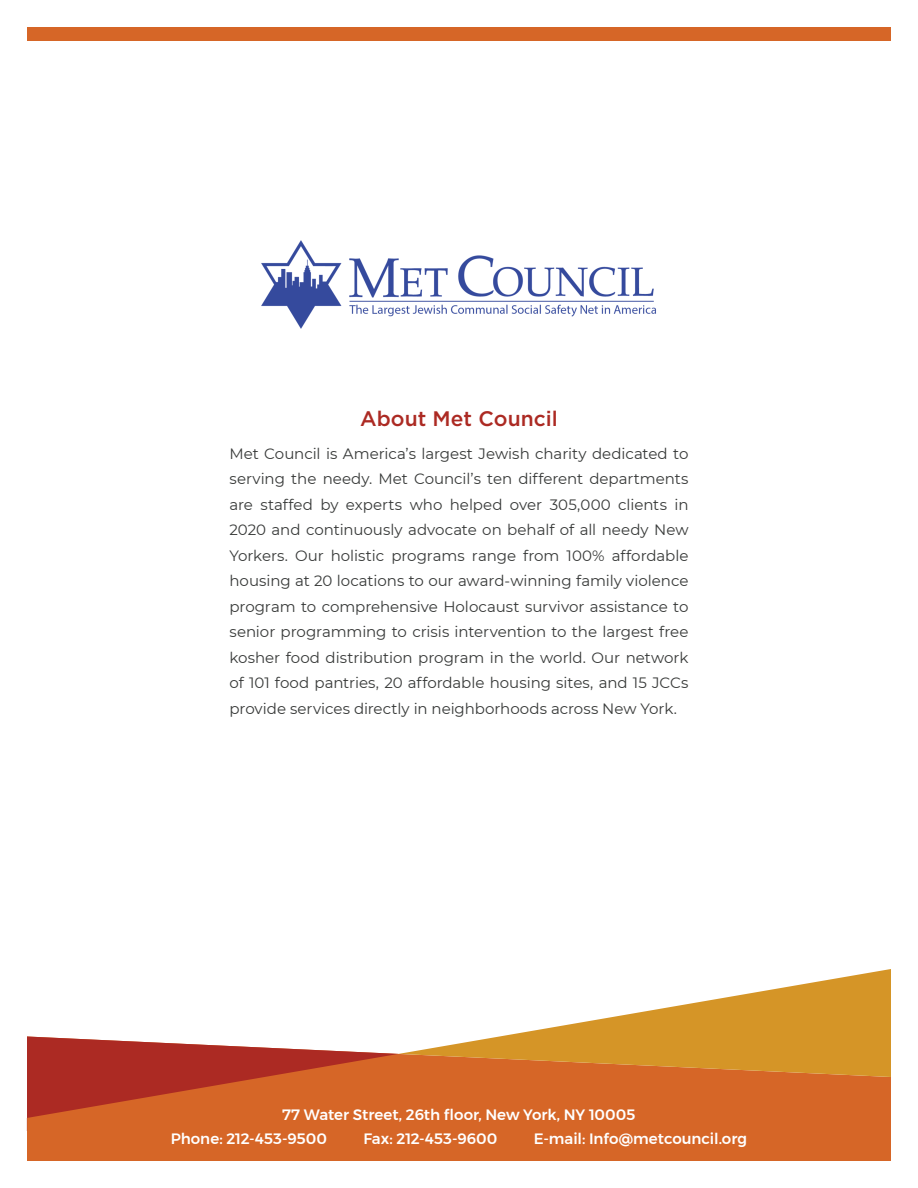
<style>
.page{position:relative;width:918px;height:1188px;background:#fff}
.page>*{position:absolute;margin:0;border:0;box-sizing:border-box;transform-origin:0 0}
.Section_Title{font:500 21px "Gotham";color:#ac2a23}
.t1{font:15px/25.5px "Montserrat";color:#383a39;text-align:justify}
.t2{font:500 15px "Montserrat";color:#fff}
</style>
<div class="page">
<img style="left:262px;top:240px;width:394px;height:89px">
<div style="left:27px;top:1077px;width:864px;height:84px;background:#d66627"></div>
<svg style="left:27px;top:1036px;width:371px;height:95px;background:#c75a39"></svg>
<svg style="left:398px;top:969px;width:493px;height:108px;fill:#d69527"></svg>
<div style="left:27px;top:27px;width:864px;height:13px;background:#d66627"></div>
<p class="Section_Title" style="left:360px;top:405px;width:199px">About Met Council</p>
<p class="t1" style="left:230px;top:440px;width:461px">Met Council is America’s largest Jewish charity dedicated to serving the needy. Met Council’s ten different departments are staffed by experts who helped over 305,000 clients in 2020 and continuously advocate on behalf of all needy New Yorkers. Our holistic programs range from 100% affordable housing at 20 locations to our award-winning family violence program to comprehensive Holocaust survivor assistance to senior programming to crisis intervention to the largest free kosher food distribution program in the world. Our network of 101 food pantries, 20 affordable housing sites, and 15 JCCs provide services directly in neighborhoods across New York.</p>
<p class="t2" style="left:282px;top:1102px;width:355px">77 Water Street, 26th floor, New York, NY 10005</p>
<p class="t2" style="left:171px;top:1126px;width:158px">Phone: 212-453-9500</p>
<p class="t2" style="left:363px;top:1126px;width:136px">Fax: 212-453-9600</p>
<p class="t2" style="left:534px;top:1126px;width:215px">E-mail: Info@metcouncil.org</p>
</div>
